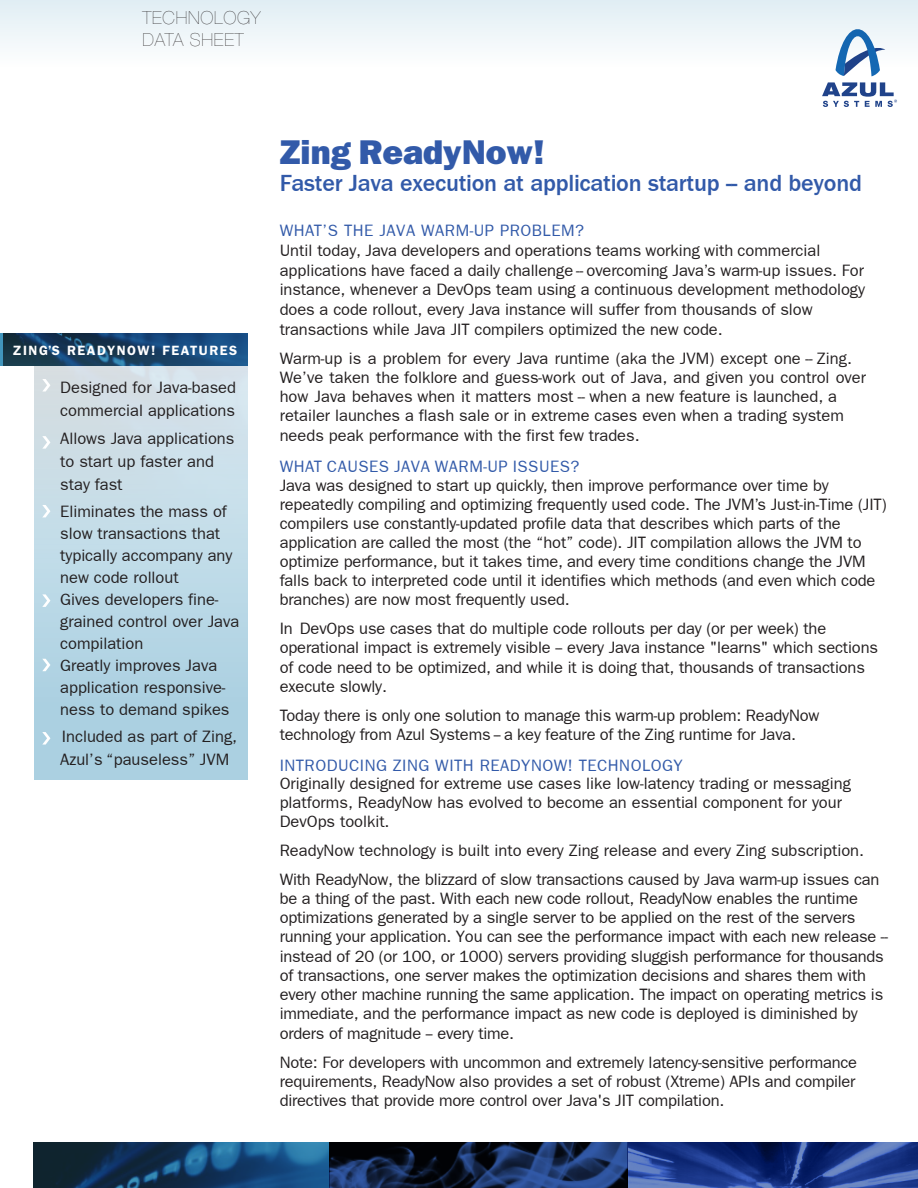
<style>
.page{position:relative;width:918px;height:1188px;background:#fff}
.page>*{position:absolute;margin:0;border:0;box-sizing:border-box;transform-origin:0 0}
.t1{font:34.5px "ITC Franklin Gothic Std Hvy";color:#325aa9}
.t2{font:500 24px "Franklin Gothic";letter-spacing:-.01em;color:#325aa9}
.t3{font:200 18px "Helvetica Neue LT Std";letter-spacing:.04em;color:#231f20}
.t4{font:16.5px/19.2px "Franklin Gothic";letter-spacing:-.01em;color:#231f20}
.t5{font:600 13.5px "ITC Franklin Gothic Std";letter-spacing:.115em;color:#fff}
.s1{color:#325aa9}
</style>
<div class="page">
<div style="left:0;top:0;width:918px;height:67px;background:linear-gradient(to bottom,#e0edf4,#fefefe)"></div>
<img style="left:329px;top:1143px;width:299px;height:45px">
<svg style="left:822px;top:82px;width:75px;height:25px"></svg>
<svg style="left:836px;top:29px;width:49px;height:47px"></svg>
<svg style="left:33px;top:1143px;width:296px;height:45px;background:#154065"></svg>
<svg style="left:628px;top:1143px;width:290px;height:45px;background:#233f8b"></svg>
<img style="left:4px;top:334px;width:243px;height:32px">
<svg style="left:34px;top:366px;width:214px;height:414px;background:#bed8e5"></svg>
<svg style="left:42px;top:379px;width:8px;height:13px"></svg>
<svg style="left:42px;top:436px;width:8px;height:13px"></svg>
<svg style="left:42px;top:505px;width:8px;height:12px"></svg>
<svg style="left:42px;top:594px;width:8px;height:13px"></svg>
<svg style="left:42px;top:659px;width:8px;height:12px"></svg>
<svg style="left:42px;top:732px;width:8px;height:13px"></svg>
<p class="t3" style="left:143px;top:7px;width:120px">TECHNOLOGY</p>
<p class="t3" style="left:143px;top:30px;width:103px">DATA SHEET</p>
<p class="t5" style="left:13px;top:342px;width:226px">ZING’S READYNOW! FEATURES</p>
<p class="t4" style="left:60px;top:375px;width:177px;line-height:23.4px">Designed for Java-based commercial applications</p>
<p class="t4" style="left:60px;top:426px;width:176px;line-height:23.1px">Allows Java applications to start up faster and stay fast</p>
<p class="t4" style="left:60px;top:501px;width:181px;line-height:21.9px">Eliminates the mass of slow transactions that typically accompany any new code rollout<br>Gives developers fine&shy;grained control over Java compilation<br>Greatly improves Java application responsive&shy;ness to demand spikes</p>
<p class="t4" style="left:60px;top:725px;width:178px;line-height:23.1px">Included as part of Zing,<br>Azul’s “pauseless” JVM</p>
<p class="t1" style="left:280px;top:132px;width:266px">Zing ReadyNow!</p>
<p class="t1" style="left:359px;top:132px;width:12px">:</p>
<p class="t2" style="left:280px;top:170px;width:584px">Faster Java execution at application startup -- and beyond</p>
<p class="t4" style="left:280px;top:221px;width:587px;line-height:19.6px"><span class="s1">WHAT’S THE JAVA WARM-UP PROBLEM?<br></span>Until today, Java developers and operations teams working with commercial applications have faced a daily challenge -- overcoming Java’s warm-up issues. For instance, whenever a DevOps team using a continuous development methodology does a code rollout, every Java instance will suffer from thousands of slow transactions while Java JIT compilers optimized the new code.</p>
<p class="t4" style="left:280px;top:349px;width:588px">Warm-up is a problem for every Java runtime (aka the JVM) except one -- Zing.<br>We’ve taken the folklore and guess-work out of Java, and given you control over how Java behaves when it matters most -- when a new feature is launched, a retailer launches a flash sale or in extreme cases even when a trading system needs peak performance with the first few trades.</p>
<p class="t4" style="left:280px;top:457px;width:608px"><span class="s1">WHAT CAUSES JAVA WARM-UP ISSUES?<br></span>Java was designed to start up quickly, then improve performance over time by repeatedly compiling and optimizing frequently used code. The JVM’s Just-in-Time (JIT) compilers use constantly-updated profile data that describes which parts of the application are called the most (the “hot” code). JIT compilation allows the JVM to optimize performance, but it takes time, and every time conditions change the JVM falls back to interpreted code until it identifies which methods (and even which code branches) are now most frequently used.</p>
<p class="t4" style="left:280px;top:619px;width:600px">In DevOps use cases that do multiple code rollouts per day (or per week) the operational impact is extremely visible -- every Java instance "learns" which sections of code need to be optimized, and while it is doing that, thousands of transactions execute slowly.</p>
<p class="t4" style="left:280px;top:706px;width:541px">Today there is only one solution to manage this warm-up problem: ReadyNow technology from Azul Systems -- a key feature of the Zing runtime for Java.</p>
<p class="t4" style="left:280px;top:756px;width:573px;line-height:18.6px"><span class="s1">INTRODUCING ZING WITH READYNOW! TECHNOLOGY<br></span>Originally designed for extreme use cases like low-latency trading or messaging platforms, ReadyNow has evolved to become an essential component for your DevOps toolkit.</p>
<p class="t4" style="left:280px;top:836px;width:601px;line-height:29.1px">ReadyNow technology is built into every Zing release and every Zing subscription.<br>With ReadyNow, the blizzard of slow transactions caused by Java warm-up issues can</p>
<p class="t4" style="left:280px;top:889px;width:610px">be a thing of the past. With each new code rollout, ReadyNow enables the runtime optimizations generated by a single server to be applied on the rest of the servers running your application. You can see the performance impact with each new release -- instead of 20 (or 100, or 1000) servers providing sluggish performance for thousands of transactions, one server makes the optimization decisions and shares them with every other machine running the same application. The impact on operating metrics is immediate, and the performance impact as new code is deployed is diminished by orders of magnitude -- every time.</p>
<p class="t4" style="left:280px;top:1053px;width:579px;text-align:justify">Note: For developers with uncommon and extremely latency-sensitive performance requirements, ReadyNow also provides a set of robust (Xtreme) APIs and compiler directives that provide more control over Java's JIT compilation.</p>
</div>
